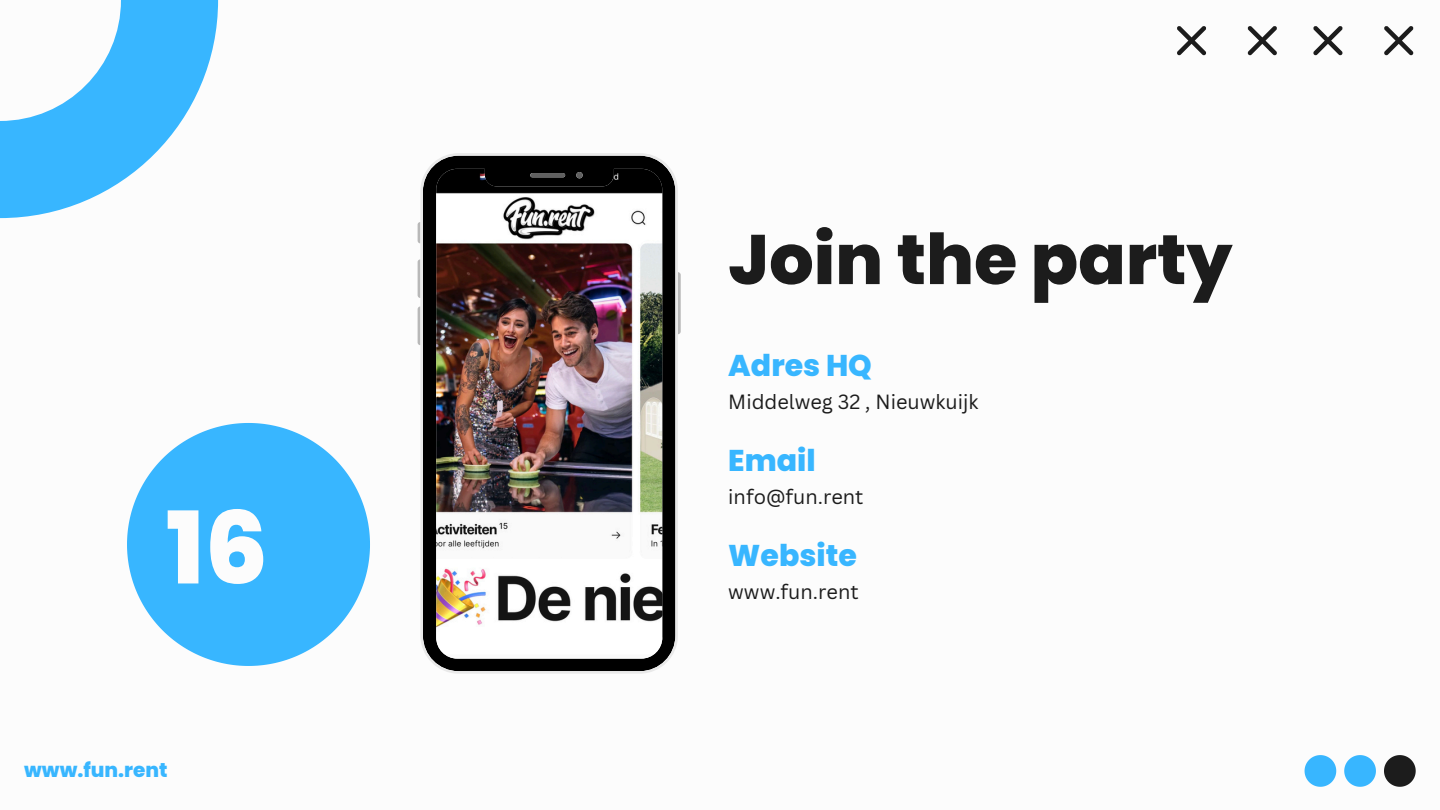
<style>
.page{position:relative;width:1440px;height:810px;background:#fff}
.page>*{position:absolute;margin:0;border:0;box-sizing:border-box;transform-origin:0 0}
.t1{font:800 100px "Poppins";color:#fcfcfc}
.t2{font:800 70px "Poppins";color:#1c1c1c}
.t3{font:800 30px "Poppins";color:#38b6ff}
.t4{font:20px "Canva Sans";color:#1c1c1c}
.t5{font:800 20px "Poppins";color:#38b6ff}
</style>
<div class="page">
<svg style="left:0;top:0;width:218px;height:218px;fill:#38b6ff"></svg>
<svg style="left:1384px;top:755px;width:32px;height:32px"></svg>
<svg style="left:1344px;top:755px;width:32px;height:32px"></svg>
<svg style="left:1305px;top:755px;width:31px;height:32px"></svg>
<svg style="left:1177px;top:26px;width:29px;height:29px"></svg>
<svg style="left:1248px;top:26px;width:29px;height:29px"></svg>
<svg style="left:1313px;top:26px;width:30px;height:29px"></svg>
<svg style="left:1384px;top:26px;width:30px;height:29px"></svg>
<svg style="left:127px;top:423px;width:243px;height:243px;fill:#38b6ff"></svg>
<svg style="left:418px;top:222px;width:2px;height:21px"></svg>
<svg style="left:418px;top:259px;width:2px;height:39px"></svg>
<svg style="left:418px;top:306px;width:2px;height:39px"></svg>
<svg style="left:678px;top:272px;width:3px;height:62px"></svg>
<img style="left:420px;top:153px;width:258px;height:521px">
<p class="t1" style="left:166px;top:478px;width:104px">16</p>
<p class="t5" style="left:24px;top:756px;width:145px">www.fun.rent</p>
<p class="t2" style="left:728px;top:211px;width:506px">Join the party</p>
<p class="t3" style="left:728px;top:344px;width:145px">Adres HQ</p>
<p class="t4" style="left:728px;top:387px;width:252px">Middelweg 32 , Nieuwkuijk</p>
<h2 class="t3" style="left:728px;top:439px;width:89px">Email</h2>
<h1 class="t4" style="left:728px;top:483px;width:137px">info@fun.rent</h1>
<h2 class="t3" style="left:728px;top:535px;width:130px">Website</h2>
<p class="t4" style="left:728px;top:578px;width:132px">www.fun.rent</p>
</div>
